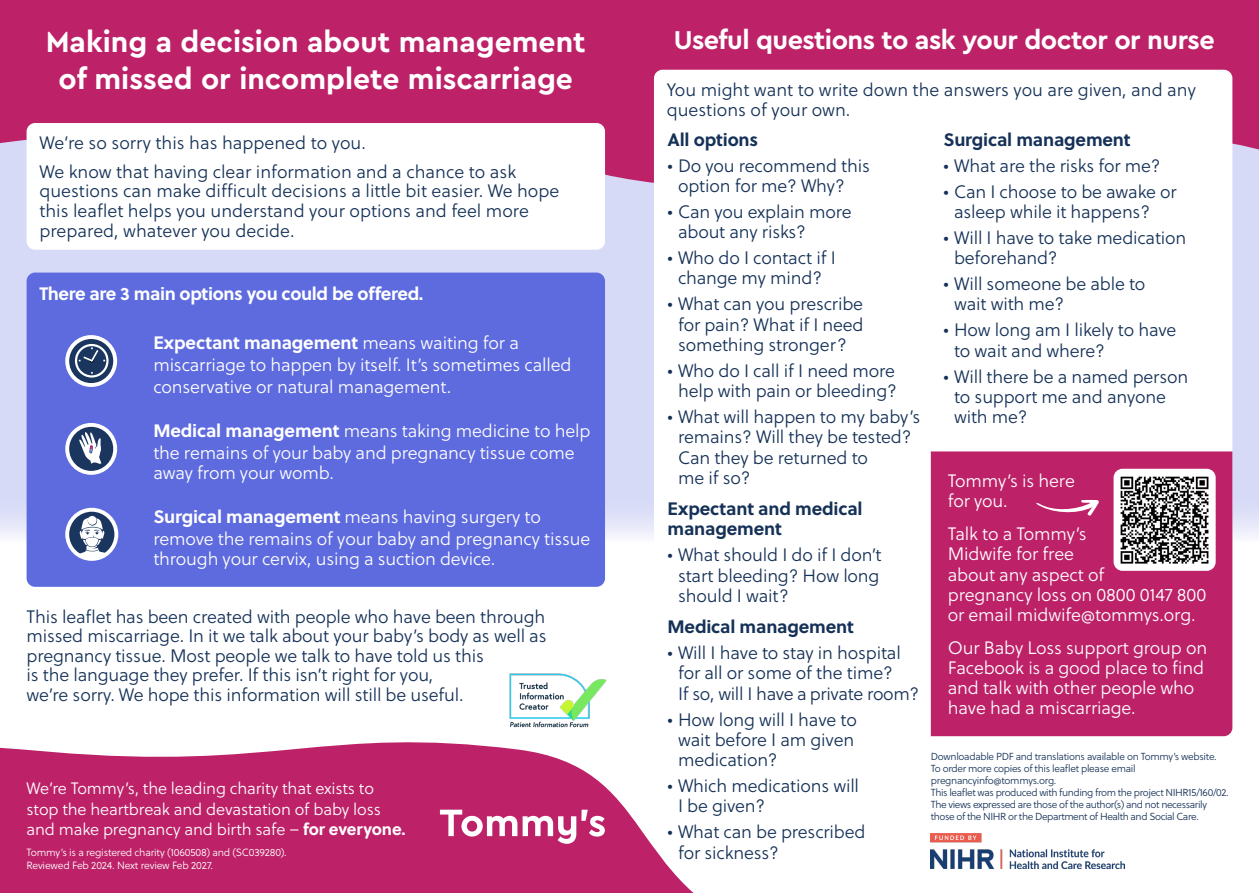
<style>
.page{position:relative;width:1259px;height:893px;background:#fff}
.page>*{position:absolute;margin:0;border:0;box-sizing:border-box;transform-origin:0 0}
.t1{font:700 30px/37.5px "Cera Pro";color:#fff;text-align:center}
.t2{font:700 27px "Cera Pro";letter-spacing:-.02em;color:#fff}
.t3{font:300 18px/20.2px "Soleil";letter-spacing:-.01em;color:#153157}
.t4{font:300 18px/20.1px "Soleil";letter-spacing:-.01em;color:#fff}
.t5{font:700 18px/20.2px "Soleil";letter-spacing:-.01em;color:#153157}
.t6{font:700 18px "Soleil";letter-spacing:-.02em;color:#fff}
.t7{font:300 16.5px/21px "Soleil";letter-spacing:-.01em;color:#fff}
.t8{font:300 10.5px/12.6px "Soleil";letter-spacing:-.02em;color:#fff}
.t9{font:300 10.2px/12px "Soleil";letter-spacing:-.04em;color:#153157}
.s1{font-weight:700}
</style>
<div class="page">
<svg style="left:0;top:742px;width:694px;height:151px;background:#c43c7a"></svg>
<div style="left:0;top:0;width:1259px;height:542px;background:#d7daf7"></div>
<div style="left:0;top:0;width:1259px;height:220px;background:#bd2269"></div>
<div style="left:27px;top:123px;width:578px;height:127px;background:#fff;border-radius:9px"></div>
<svg style="left:440px;top:810px;width:165px;height:34px"></svg>
<img style="left:509px;top:673px;width:98px;height:55px">
<div style="left:27px;top:273px;width:578px;height:314px;background:#5e6bde;border-radius:9px"></div>
<svg style="left:67px;top:337px;width:48px;height:48px"></svg>
<div style="left:65px;top:335px;width:52px;height:52px;border:4px solid #fff;border-radius:50%"></div>
<svg style="left:75px;top:344px;width:34px;height:34px"></svg>
<svg style="left:65px;top:423px;width:52px;height:52px"></svg>
<svg style="left:79px;top:432px;width:22px;height:32px"></svg>
<svg style="left:67px;top:510px;width:49px;height:49px"></svg>
<div style="left:65px;top:508px;width:53px;height:53px;border:4px solid #fff;border-radius:50%"></div>
<svg style="left:68px;top:517px;width:48px;height:42px;background:#8d9ab5"></svg>
<div style="left:654px;top:70px;width:578px;height:749px;background:#fff"></div>
<img style="left:931px;top:834px;width:193px;height:34px">
<div style="left:931px;top:451px;width:301px;height:285px;background:#bd2269"></div>
<div style="left:1113px;top:469px;width:102px;height:102px;background:#fff;border-radius:9px"></div>
<img style="left:1120px;top:476px;width:89px;height:88px">
<svg style="left:1036px;top:500px;width:63px;height:16px"></svg>
<h1 class="t1" style="left:46px;top:22px;width:541px">Making a decision about management of missed or incomplete miscarriage</h1>
<p class="t3" style="left:39px;top:129px;width:478px;line-height:28.3px">We’re so sorry this has happened to you.<br>We know that having clear information and a chance to ask</p>
<p class="t3" style="left:39px;top:181px;width:521px;line-height:19.8px">questions can make difficult decisions a little bit easier. We hope this leaflet helps you understand your options and feel more prepared, whatever you decide.</p>
<p class="t6" style="left:39px;top:280px;width:385px">There are 3 main options you could be offered.</p>
<p class="t4" style="left:153px;top:332px;width:420px;line-height:21.6px"><span class="s1">Expectant management</span> means waiting for a miscarriage to happen by itself. It’s sometimes called conservative or natural management.</p>
<p class="t4" style="left:153px;top:420px;width:438px;line-height:21.6px"><span class="s1">Medical management</span> means taking medicine to help the remains of your baby and pregnancy tissue come</p>
<p class="t4" style="left:153px;top:462px;width:182px">away from your womb.</p>
<p class="t4" style="left:153px;top:506px;width:438px;line-height:21.6px"><span class="s1">Surgical management</span> means having surgery to remove the remains of your baby and pregnancy tissue</p>
<p class="t4" style="left:153px;top:548px;width:343px">through your cervix, using a suction device.</p>
<p class="t3" style="left:27px;top:606px;width:521px;line-height:19.5px">This leaflet has been created with people who have been through missed miscarriage. In it we talk about your baby’s body as well as pregnancy tissue. Most people we talk to have told us this<br>is the language they prefer. If this isn’t right for you,<br>we’re sorry. We hope this information will still be useful.</p>
<p class="t7" style="left:27px;top:778px;width:356px">We’re Tommy’s, the leading charity that exists to stop the heartbreak and devastation of baby loss</p>
<p class="t7" style="left:27px;top:818px;width:380px">and make pregnancy and birth safe – <span class="s1">for everyone.</span></p>
<p class="t8" style="left:27px;top:846px;width:262px">Tommy’s is a registered charity (1060508) and (SC039280).<br>Reviewed Feb 2024. Next review Feb 2027.</p>
<h2 class="t2" style="left:674px;top:22px;width:542px">Useful questions to ask your doctor or nurse</h2>
<p class="t3" style="left:666px;top:80px;width:531px;line-height:19.8px">You might want to write down the answers you are given, and any questions of your own.</p>
<p class="t5" style="left:667px;top:128px;width:92px">All options</p>
<p class="t3" style="left:678px;top:155px;width:193px;text-indent:-10px">• Do you recommend this option for me? Why?</p>
<p class="t3" style="left:678px;top:201px;width:175px;text-indent:-10px">• Can you explain more about any risks?</p>
<p class="t3" style="left:667px;top:248px;width:170px;text-align:center">• Who do I contact if I change my mind?</p>
<p class="t3" style="left:667px;top:294px;width:198px;text-align:center">• What can you prescribe for pain? What if I need something stronger?</p>
<p class="t3" style="left:667px;top:360px;width:231px;text-align:center">• Who do I call if I need more help with pain or bleeding?</p>
<p class="t3" style="left:678px;top:407px;width:244px;text-indent:-10px">• What will happen to my baby’s remains? Will they be tested?<br>Can they be returned to<br>me if so?</p>
<p class="t5" style="left:667px;top:498px;width:196px">Expectant and medical management</p>
<p class="t3" style="left:678px;top:545px;width:205px;text-align:justify;text-indent:-10px">• What should I do if I don’t start bleeding? How long should I wait?</p>
<p class="t5" style="left:667px;top:616px;width:188px">Medical management</p>
<p class="t3" style="left:678px;top:643px;width:243px;text-indent:-10px">• Will I have to stay in hospital for all or some of the time?<br>If so, will I have a private room?</p>
<p class="t3" style="left:678px;top:709px;width:180px;text-indent:-10px">• How long will I have to wait before I am given medication?</p>
<p class="t3" style="left:678px;top:775px;width:183px;text-indent:-10px">• Which medications will<br>I be given?</p>
<p class="t3" style="left:678px;top:822px;width:189px;text-indent:-10px">• What can be prescribed for sickness?</p>
<p class="t5" style="left:943px;top:128px;width:189px">Surgical management</p>
<p class="t3" style="left:943px;top:155px;width:218px">• What are the risks for me?</p>
<p class="t3" style="left:954px;top:181px;width:224px;text-indent:-10px">• Can I choose to be awake or asleep while it happens?</p>
<p class="t3" style="left:954px;top:227px;width:234px;text-indent:-10px">• Will I have to take medication beforehand?</p>
<p class="t3" style="left:954px;top:274px;width:193px;text-indent:-10px">• Will someone be able to wait with me?</p>
<p class="t3" style="left:954px;top:320px;width:224px;text-indent:-10px">• How long am I likely to have to wait and where?</p>
<p class="t3" style="left:954px;top:366px;width:236px;text-indent:-10px">• Will there be a named person to support me and anyone with me?</p>
<p class="t4" style="left:948px;top:471px;width:128px">Tommy’s is here for you.</p>
<p class="t4" style="left:948px;top:524px;width:260px">Talk to a Tommy’s<br>Midwife for free<br>about any aspect of<br>pregnancy loss on 0800 0147 800 or email midwife@tommys.org.</p>
<p class="t4" style="left:948px;top:637px;width:261px">Our Baby Loss support group on<br>Facebook is a good place to find and talk with other people who have had a miscarriage.</p>
<p class="t9" style="left:931px;top:750px;width:299px">Downloadable PDF and translations available on Tommy’s website.<br>To order more copies of this leaflet please email pregnancyinfo@tommys.org.<br>This leaflet was produced with funding from the project NIHR15/160/02.<br>The views expressed are those of the author(s) and not necessarily those of the NIHR or the Department of Health and Social Care.</p>
</div>
